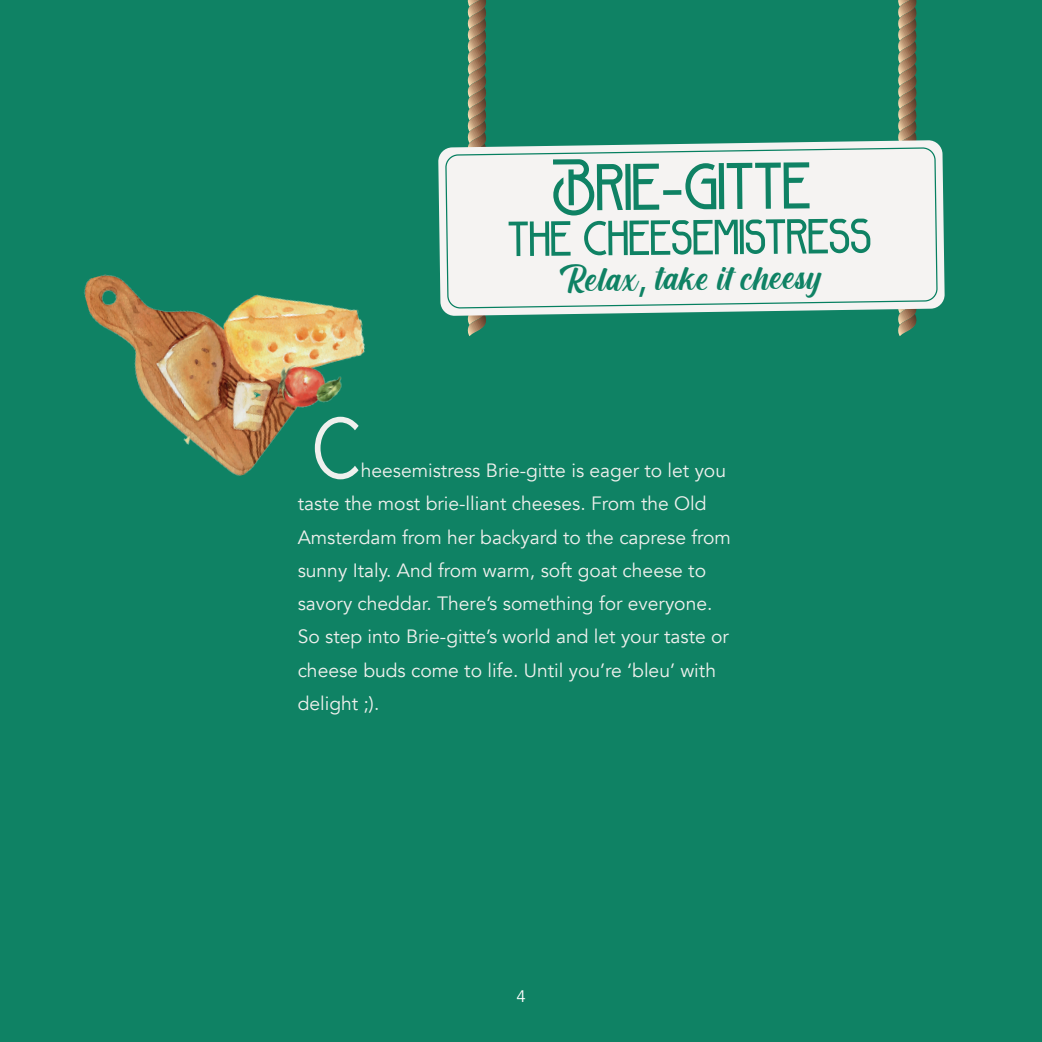
<style>
.page{position:relative;width:1042px;height:1042px;background:#0f8264}
.page>*{position:absolute;margin:0;border:0;box-sizing:border-box;transform-origin:0 0}
.t1{font:78.75px "Broadway";color:#eff0ed}
.t2{font:70.7px "Broadway";letter-spacing:-.01em;color:#0f8264}
.t3{font:52.85px "Broadway";letter-spacing:-.01em;color:#0f8264}
.t4{font:46.38px "Cream Cake";letter-spacing:.05em;color:#0f8264}
.t5{font:19.25px/33.2px "Avenir";color:#eff0ed}
.t6{font:16.62px "Avenir";color:#fff}
.s1{font-family:"Avenir"}
.s2{font-family:"Avenir";font-size:42px}
</style>
<div class="page">
<svg style="left:467px;top:0;width:19px;height:336px;background:#8f7f60"></svg>
<svg style="left:898px;top:0;width:18px;height:336px;background:#967f60"></svg>
<svg style="left:438px;top:140px;width:506px;height:176px"></svg>
<div style="left:445px;top:147px;width:492px;height:162px;background:#f5f3f2"></div>
<img style="left:83px;top:274px;width:282px;height:202px">
<p class="t2" style="left:552px;top:138px;width:261px">Brie<span class="s1">-</span>gitte</p>
<p class="t3" style="left:508px;top:201px;width:366px">the cheesemistress</p>
<p class="t4" style="left:560px;top:256px;width:263px">Relax<span class="s2">,</span> take it cheesy</p>
<p class="t1" style="left:313px;top:394px;width:48px">C</p>
<p class="t5" style="left:298px;top:454px;width:435px;text-indent:63px">heesemistress Brie-gitte is eager to let you taste the most brie-lliant cheeses. From the Old Amsterdam from her backyard to the caprese from sunny Italy. And from warm, soft goat cheese to savory cheddar. There’s something for everyone.<br>So step into Brie-gitte’s world and let your taste or cheese buds come to life. Until you’re ‘bleu’ with delight ;).</p>
<p class="t6" style="left:516px;top:987px;width:11px">4</p>
</div>
